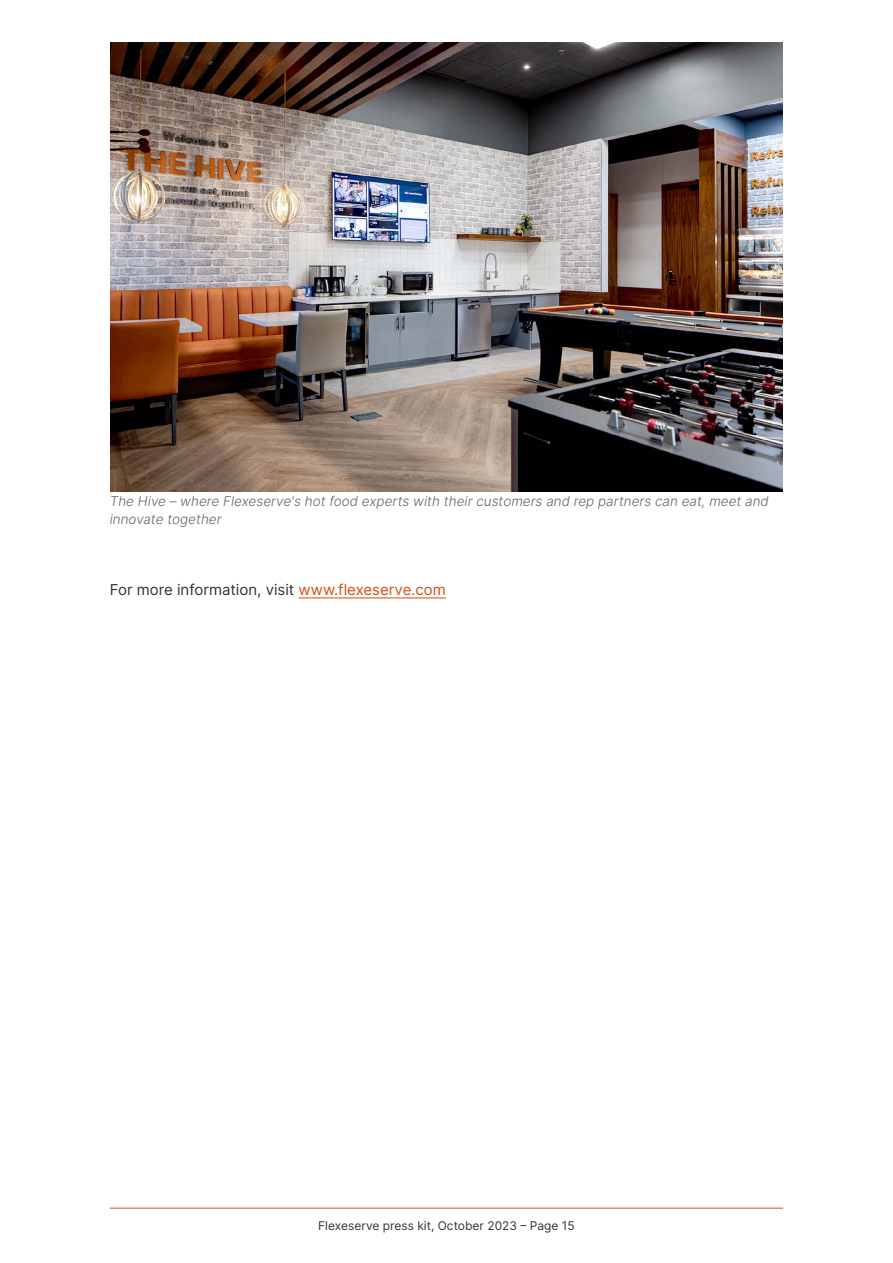
<style>
.page{position:relative;width:893px;height:1263px;background:#fff}
.page>*{position:absolute;margin:0;border:0;box-sizing:border-box;transform-origin:0 0}
.t1{font:15px "Inter";color:#333}
.t2{font:italic 300 13.5px/18px "Inter";color:#5b6771}
.t3{font:12px "Inter";color:#333}
.s1{color:#d94d14}
</style>
<div class="page">
<hr style="left:110px;top:1208px;width:673px;height:1px;background:#d94d15">
<img style="left:110px;top:43px;width:673px;height:448px">
<hr style="left:299px;top:597px;width:147px;height:1px;background:#d94d14">
<p class="t2" style="left:110px;top:492px;width:660px">The Hive – where Flexeserve's hot food experts with their customers and rep partners can eat, meet and innovate together</p>
<p class="t1" style="left:110px;top:579px;width:338px">For more information, visit <span class="s1">www.flexeserve.com</span></p>
<p class="t3" style="left:318px;top:1216px;width:258px">Flexeserve press kit, October 2023 – Page 15</p>
</div>
